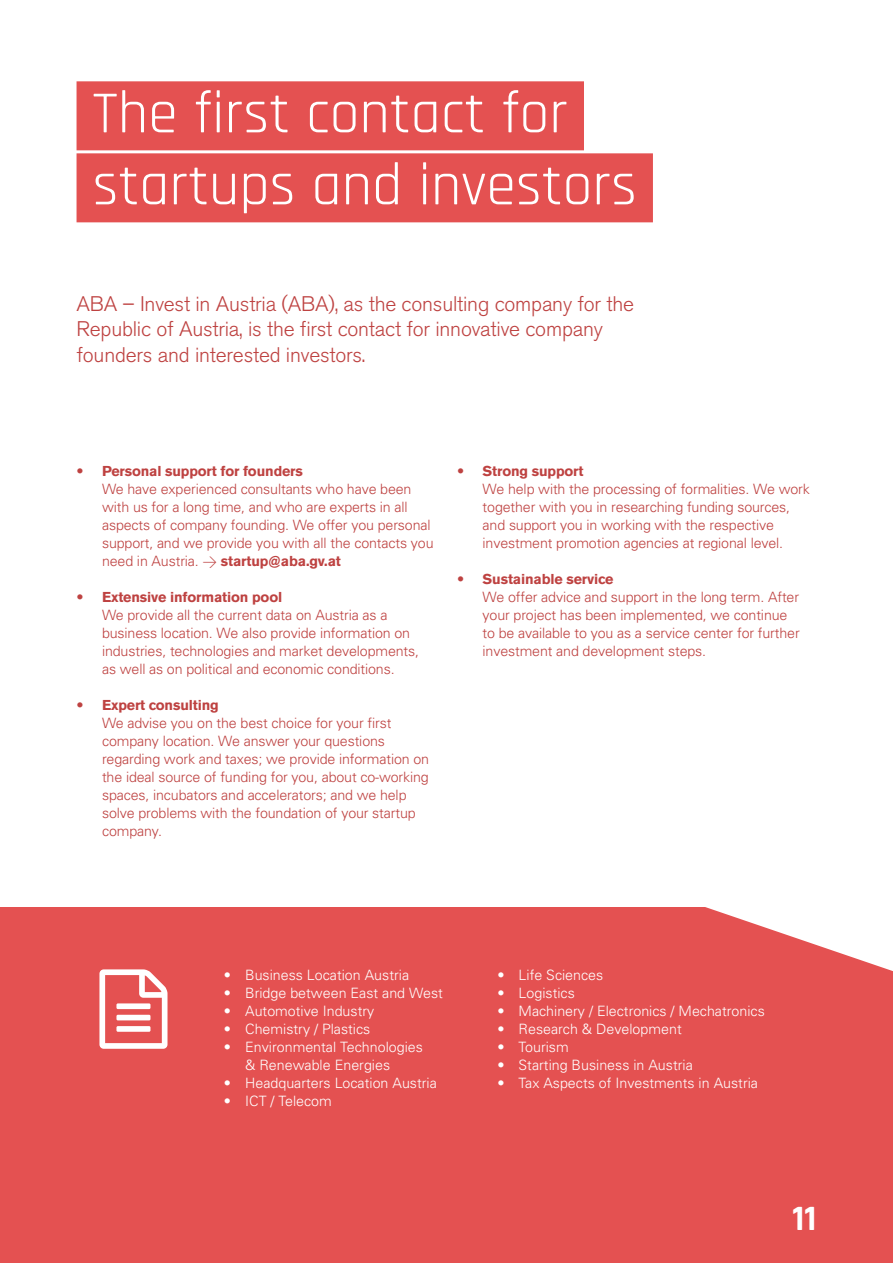
<style>
.page{position:relative;width:893px;height:1263px;background:#fff}
.page>*{position:absolute;margin:0;border:0;box-sizing:border-box;transform-origin:0 0}
.t1{font:60px/72px "Rajdhani";color:#fff}
.t2{font:700 36px "Rajdhani";color:#fff}
.t3{font:300 21px/25.5px "Akzidenz Grotesk BE";letter-spacing:-.01em;color:#be4241}
.t4{font:300 14.25px/18px "Univers";letter-spacing:-.01em;color:#be4241}
.t5{font:300 14.25px/18px "Univers";color:#fff}
.t6{font:700 14.25px "Akzidenz Grotesk BE";letter-spacing:-.01em;color:#be4241}
.s1{font-family:"Univers";font-weight:300}
.s2{font-family:"DIN Pro";font-weight:300}
</style>
<div class="page">
<div style="left:0;top:907px;width:893px;height:356px;background:#e45151"></div>
<svg style="left:705px;top:907px;width:188px;height:64px"></svg>
<div style="left:77px;top:81px;width:507px;height:69px;background:#e45151"></div>
<div style="left:77px;top:153px;width:576px;height:69px;background:#e45151"></div>
<svg style="left:99px;top:969px;width:68px;height:80px"></svg>
<h1 class="t1" style="left:93px;top:79px;width:546px">The first contact for startups and investors</h1>
<h3 class="t3" style="left:77px;top:291px;width:559px">ABA – Invest in Austria (ABA), as the consulting company for the<br>Republic of Austria, is the first contact for innovative company founders and interested investors.</h3>
<p class="t6" style="left:77px;top:462px;width:228px"><span class="s1">•</span> Personal support for founders</p>
<p class="t4" style="left:102px;top:479px;width:333px">We have experienced consultants who have been with us for a long time, and who are experts in all aspects of company founding. We offer you personal support, and we provide you with all the contacts you</p>
<p class="t6" style="left:102px;top:552px;width:240px"><span class="s1">need in Austria.</span> <span class="s2">→</span> startup@aba.gv.at</p>
<p class="t6" style="left:77px;top:588px;width:207px"><span class="s1">•</span> Extensive information pool</p>
<p class="t4" style="left:102px;top:605px;width:319px">We provide all the current data on Austria as a business location. We also provide information on industries, technologies and market developments, as well as on political and economic conditions.</p>
<p class="t6" style="left:77px;top:696px;width:144px"><span class="s1">•</span> Expert consulting</p>
<p class="t4" style="left:102px;top:713px;width:329px">We advise you on the best choice for your first company location. We answer your questions regarding work and taxes; we provide information on the ideal source of funding for you, about co-working spaces, incubators and accelerators; and we help solve problems with the foundation of your startup company.</p>
<p class="t6" style="left:457px;top:462px;width:128px"><span class="s1">•</span> Strong support</p>
<p class="t4" style="left:483px;top:479px;width:329px">We help with the processing of formalities. We work together with you in researching funding sources, and support you in working with the respective investment promotion agencies at regional level.</p>
<p class="t6" style="left:457px;top:570px;width:158px"><span class="s1">•</span> Sustainable service</p>
<p class="t4" style="left:483px;top:587px;width:319px">We offer advice and support in the long term. After your project has been implemented, we continue to be available to you as a service center for further investment and development steps.</p>
<p class="t5" style="left:224px;top:965px;width:187px">• Business Location Austria</p>
<p class="t5" style="left:224px;top:983px;width:220px">• Bridge between East and West</p>
<p class="t5" style="left:224px;top:1001px;width:152px">• Automotive Industry</p>
<p class="t5" style="left:224px;top:1019px;width:148px">• Chemistry / Plastics</p>
<p class="t5" style="left:245px;top:1037px;width:179px;text-indent:-21px">• Environmental Technologies &amp; Renewable Energies</p>
<p class="t5" style="left:224px;top:1073px;width:214px">• Headquarters Location Austria</p>
<p class="t5" style="left:224px;top:1091px;width:109px">• ICT / Telecom</p>
<p class="t5" style="left:497px;top:965px;width:107px">• Life Sciences</p>
<p class="t5" style="left:497px;top:983px;width:79px">• Logistics</p>
<p class="t5" style="left:497px;top:1001px;width:269px">• Machinery / Electronics / Mechatronics</p>
<p class="t5" style="left:497px;top:1019px;width:186px">• Research &amp; Development</p>
<p class="t5" style="left:497px;top:1037px;width:73px">• Tourism</p>
<p class="t5" style="left:497px;top:1055px;width:197px">• Starting Business in Austria</p>
<p class="t5" style="left:497px;top:1073px;width:262px">• Tax Aspects of Investments in Austria</p>
<h2 class="t2" style="left:792px;top:1196px;width:26px">11</h2>
</div>
